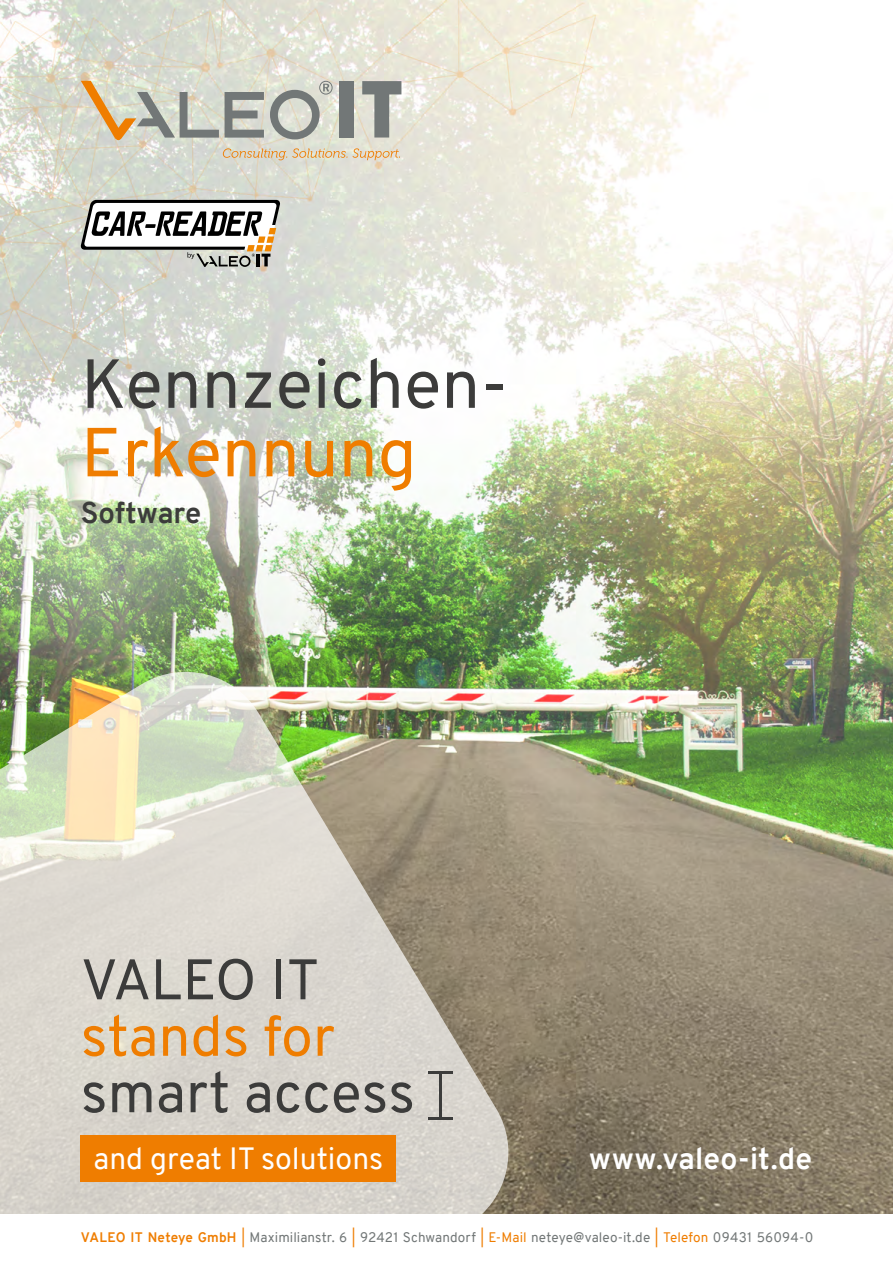
<style>
.page{position:relative;width:893px;height:1263px;background:#fff}
.page>*{position:absolute;margin:0;border:0;box-sizing:border-box;transform-origin:0 0}
.t1{font:69.3px "Overpass";color:#3c3c3b}
.t2{font:69.3px "Overpass";color:#ef7d00}
.t3{font:57.15px "Overpass";color:#3c3c3b}
.t4{font:57.15px "Overpass";color:#ef7d00}
.t5{font:30px "Overpass";color:#fff}
.t6{font:700 30px "Overpass";letter-spacing:.005em;color:#fff}
.t7{font:700 29.1px "Overpass";letter-spacing:-.005em;color:#3c3c3b}
.t8{font:13.5px "Overpass";letter-spacing:.01em;color:#727777}
.s1{font-weight:700;color:#ef7d00}
.s2{color:#ef7d00}
</style>
<div class="page">
<img style="left:0;top:0;width:893px;height:1214px">
<svg style="left:81px;top:81px;width:320px;height:79px;background:#c6c3b5"></svg>
<svg style="left:0;top:660px;width:520px;height:554px;background:#c7c4b2"></svg>
<hr style="left:440px;top:1074px;width:2px;height:43px;background:#3c3c3b">
<hr style="left:428px;top:1071px;width:25px;height:3px;background:#3c3c3b">
<hr style="left:428px;top:1117px;width:25px;height:3px;background:#3c3c3b">
<div style="left:81px;top:1135px;width:315px;height:47px;background:#ef7d00"></div>
<svg style="left:80px;top:200px;width:201px;height:68px"></svg>
<h1 class="t1" style="left:81px;top:334px;width:429px">Kennzeichen-</h1>
<h1 class="t2" style="left:81px;top:403px;width:337px">Erkennung</h1>
<h3 class="t7" style="left:81px;top:492px;width:122px">Software</h3>
<h2 class="t3" style="left:81px;top:938px;width:240px">VALEO IT</h2>
<h2 class="t4" style="left:81px;top:995px;width:256px">stands for</h2>
<h2 class="t3" style="left:81px;top:1051px;width:336px">smart access</h2>
<h3 class="t5" style="left:94px;top:1137px;width:291px">and great IT solutions</h3>
<h3 class="t6" style="left:589px;top:1137px;width:225px">www.valeo-it.de</h3>
<p class="t8" style="left:81px;top:1228px;width:734px"><span class="s1">VALEO IT Neteye GmbH</span> <span class="s2">|</span> Maximilianstr. 6 <span class="s2">|</span> 92421 Schwandorf <span class="s2">| E-Mail</span> neteye@valeo-it.de <span class="s2">| Telefon</span> 09431 56094-0</p>
</div>
